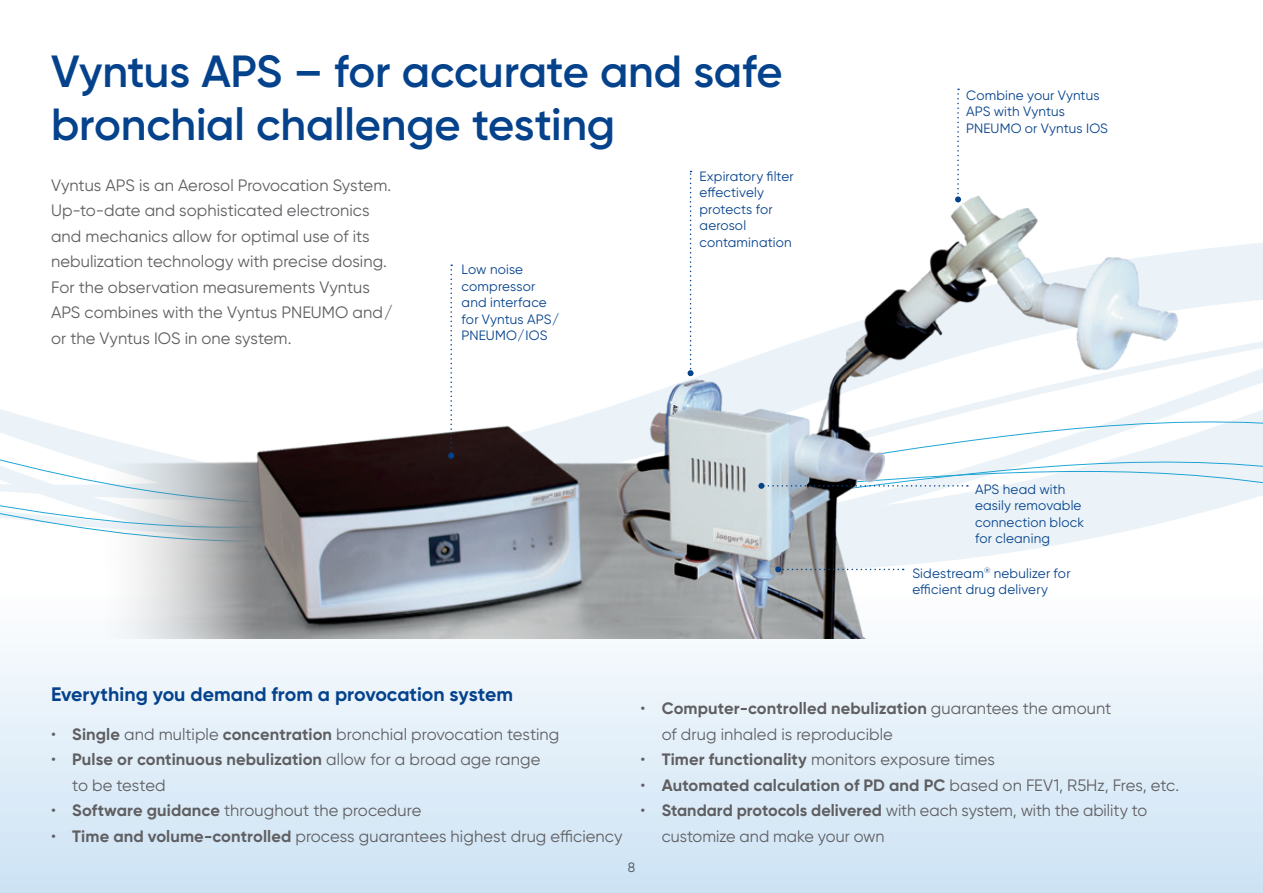
<style>
.page{position:relative;width:1263px;height:893px;background:#fff}
.page>*{position:absolute;margin:0;border:0;box-sizing:border-box;transform-origin:0 0}
.t1{font:600 45px/52.5px "Gilroy";letter-spacing:-.005em;color:#05428c}
.t2{font:700 19.5px "Gilroy";color:#05428c}
.t3{font:16.5px/25.5px "Gilroy";letter-spacing:.005em;color:#5f5f62}
.t4{font:700 16.5px "Gilroy";letter-spacing:.005em;color:#5f5f62}
.t5{font:13.5px/16.5px "Gilroy";letter-spacing:.01em;color:#05428c}
.t6{font:13.5px "Gilroy";color:#5f5f62}
.s1{font-weight:700}
.s2{font-weight:400}
</style>
<div class="page">
<svg style="left:1184px;top:243px;width:78px;height:66px;background:#edf4f8"></svg>
<svg style="left:0;top:342px;width:1262px;height:182px"></svg>
<div style="left:0;top:588px;width:1263px;height:305px;background:linear-gradient(to bottom,#fefefe,#cbe2f4)"></div>
<svg style="left:1262px;top:243px;width:1px;height:252px"></svg>
<img style="left:55px;top:195px;width:1129px;height:444px">
<svg style="left:687px;top:171px;width:6px;height:205px"></svg>
<svg style="left:448px;top:265px;width:6px;height:194px"></svg>
<svg style="left:955px;top:89px;width:6px;height:113px"></svg>
<svg style="left:758px;top:483px;width:210px;height:6px"></svg>
<svg style="left:775px;top:566px;width:129px;height:6px"></svg>
<h1 class="t1" style="left:51px;top:45px;width:733px">Vyntus APS – for accurate and safe bronchial challenge testing</h1>
<p class="t3" style="left:51px;top:172px;width:343px">Vyntus APS is an Aerosol Provocation System.<br>Up-to-date and sophisticated electronics and mechanics allow for optimal use of its nebulization technology with precise dosing.<br>For the observation measurements Vyntus APS combines with the Vyntus PNEUMO and/ or the Vyntus IOS in one system.</p>
<p class="t5" style="left:699px;top:168px;width:96px">Expiratory filter effectively protects for aerosol contamination</p>
<p class="t5" style="left:462px;top:261px;width:99px">Low noise compressor and interface for Vyntus APS/<br>PNEUMO/IOS</p>
<p class="t5" style="left:966px;top:87px;width:143px">Combine your Vyntus<br>APS with Vyntus<br>PNEUMO or Vyntus IOS</p>
<p class="t5" style="left:975px;top:481px;width:110px">APS head with easily removable connection block for cleaning</p>
<p class="t5" style="left:912px;top:565px;width:160px">Sidestream<sup>®</sup> nebulizer for efficient drug delivery</p>
<p class="t2" style="left:51px;top:682px;width:464px">Everything you demand from a provocation system</p>
<p class="t3" style="left:51px;top:721px;width:510px">• <span class="s1">Single</span> and multiple <span class="s1">concentration</span> bronchial provocation testing</p>
<p class="t3" style="left:72px;top:747px;width:470px;text-indent:-21px">• <span class="s1">Pulse or continuous nebulization</span> allow for a broad age range to be tested</p>
<p class="t3" style="left:51px;top:798px;width:372px">• <span class="s1">Software guidance</span> throughout the procedure</p>
<p class="t3" style="left:51px;top:823px;width:573px">• <span class="s1">Time and volume-controlled</span> process guarantees highest drug efficiency</p>
<p class="t3" style="left:662px;top:696px;width:451px;text-indent:-21px">• <span class="s1">Computer-controlled nebulization</span> guarantees the amount of drug inhaled is reproducible</p>
<p class="t3" style="left:640px;top:747px;width:356px">• <span class="s1">Timer functionality</span> monitors exposure times</p>
<p class="t4" style="left:640px;top:775px;width:540px"><span class="s2">•</span> Automated calculation of PD and PC <span class="s2">based on FEV1, R5Hz, Fres, etc.</span></p>
<p class="t3" style="left:662px;top:798px;width:487px;text-indent:-21px">• <span class="s1">Standard protocols delivered</span> with each system, with the ability to customize and make your own</p>
<p class="t6" style="left:628px;top:859px;width:9px">8</p>
</div>
